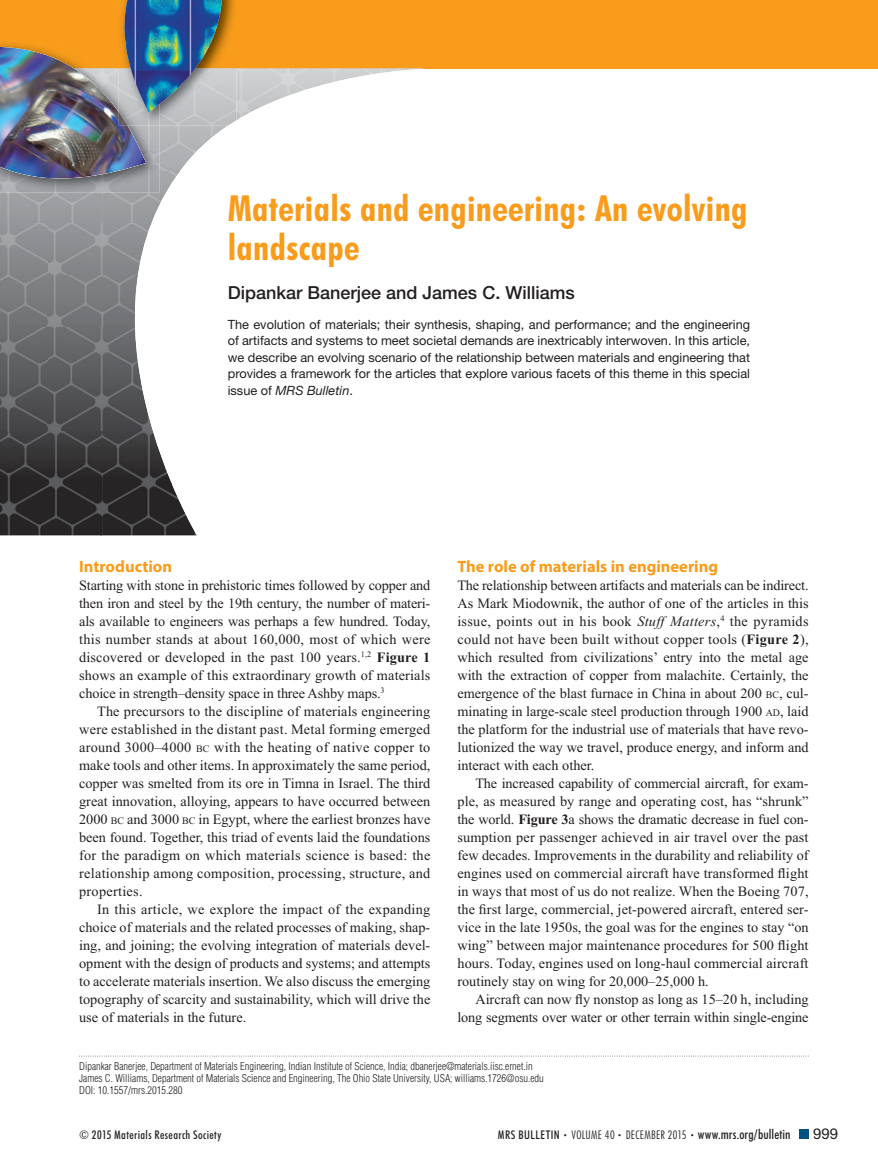
<style>
.page{position:relative;width:878px;height:1175px;background:#fff}
.page>*{position:absolute;margin:0;border:0;box-sizing:border-box;transform-origin:0 0}
.t1{font:700 condensed 36px/39px "Futura BT";letter-spacing:.01em;color:#f99c1c}
.t2{font:500 18px "Helvetica Neue LT Std";color:#231f20}
.t3{font:700 16.5px "Myriad Pro";color:#f99c1c}
.t4{font:15px "Helvetica Neue LT Std";color:#231f20}
.t5{font:14.25px/18px "Times New Roman";color:#231f20;text-align:justify}
.t6{font:12.75px/16.5px "Helvetica Neue LT Std";color:#231f20;text-align:justify}
.t7{font:300 condensed 12px "Futura BT";letter-spacing:.025em;color:#231f20}
.t8{font:500 condensed 12px "Futura BT";letter-spacing:.035em;color:#231f20}
.t9{font:300 condensed 10.5px/12px "Helvetica LT Std";color:#231f20}
.s1{font-style:italic}
.s2{font-weight:700}
.s3{font-size:10.05px}
.s4{font-weight:500}
.s5{font-size:7.5px}
.s6{font-weight:500;font-size:13.5px}
</style>
<div class="page">
<div style="left:0;top:0;width:878px;height:68px;background:#f99c1c"></div>
<div style="left:799px;top:1130px;width:9px;height:8px;background:#005080"></div>
<img style="left:316px;top:68px;width:107px;height:19px">
<img style="left:238px;top:68px;width:78px;height:51px">
<img style="left:101px;top:183px;width:71px;height:41px">
<img style="left:0;top:193px;width:101px;height:31px">
<img style="left:47px;top:224px;width:104px;height:52px">
<img style="left:0;top:224px;width:47px;height:208px">
<img style="left:47px;top:276px;width:91px;height:52px">
<img style="left:47px;top:328px;width:94px;height:52px">
<img style="left:47px;top:380px;width:106px;height:52px">
<img style="left:0;top:432px;width:172px;height:52px">
<img style="left:0;top:484px;width:197px;height:52px">
<img style="left:0;top:183px;width:159px;height:10px">
<img style="left:0;top:0;width:238px;height:183px">
<img style="left:123px;top:0;width:101px;height:113px">
<svg style="left:79px;top:1055px;width:730px;height:1px"></svg>
<h1 class="t1" style="left:228px;top:191px;width:521px">Materials and engineering: An evolving landscape</h1>
<p class="t2" style="left:228px;top:282px;width:348px">Dipankar Banerjee and James C. Williams</p>
<p class="t6" style="left:228px;top:317px;width:524px">The evolution of materials; their synthesis, shaping, and performance; and the engineering of artifacts and systems to meet societal demands are inextricably interwoven. In this article, we describe an evolving scenario of the relationship between materials and engineering that provides a framework for the articles that explore various facets of this theme in this special issue of <span class="s1">MRS Bulletin</span> .</p>
<p class="t3" style="left:79px;top:560px;width:94px">Introduction</p>
<p class="t5" style="left:79px;top:577px;width:353px">Starting with stone in prehistoric times followed by copper and then iron and steel by the 19th century, the number of materi&shy;als available to engineers was perhaps a few hundred. Today, this number stands at about 160,000, most of which were discovered or developed in the past 100 years. <sup>1</sup> <sup>,</sup> <sup>2</sup> <span class="s2">Figure 1 </span>shows an example of this extraordinary growth of materials choice in strength–density space in three Ashby maps. <sup>3</sup></p>
<p class="t5" style="left:79px;top:703px;width:353px;text-indent:18px">The precursors to the discipline of materials engineering were established in the distant past. Metal forming emerged around 3000–4000 <span class="s3">BC</span> with the heating of native copper to make tools and other items. In approximately the same period, copper was smelted from its ore in Timna in Israel. The third great innovation, alloying, appears to have occurred between 2000 <span class="s3">BC</span> and 3000 <span class="s3">BC</span> in Egypt, where the earliest bronzes have been found. Together, this triad of events laid the foundations for the paradigm on which materials science is based: the relationship among composition, processing, structure, and properties.</p>
<p class="t5" style="left:79px;top:901px;width:353px;text-indent:18px">In this article, we explore the impact of the expanding choice of materials and the related processes of making, shap&shy;ing, and joining; the evolving integration of materials devel&shy;opment with the design of products and systems; and attempts to accelerate materials insertion. We also discuss the emerging topography of scarcity and sustainability, which will drive the use of materials in the future.</p>
<p class="t3" style="left:457px;top:560px;width:262px">The role of materials in engineering</p>
<p class="t5" style="left:457px;top:577px;width:353px">The relationship between artifacts and materials can be indirect.<br>As Mark Miodownik, the author of one of the articles in this issue, points out in his book <span class="s1">Stuff Matters</span> , <sup>4</sup> the pyramids could not have been built without copper tools ( <span class="s2">Figure 2</span> ), which resulted from civilizations’ entry into the metal age with the extraction of copper from malachite. Certainly, the emergence of the blast furnace in China in about 200 <span class="s3">BC</span> , cul&shy;minating in large-scale steel production through 1900 <span class="s3">AD</span> , laid the platform for the industrial use of materials that have revo&shy;lutionized the way we travel, produce energy, and inform and interact with each other.</p>
<p class="t5" style="left:457px;top:775px;width:353px;text-indent:18px">The increased capability of commercial aircraft, for exam&shy;ple, as measured by range and operating cost, has “shrunk” the world. <span class="s2">Figure 3</span> a shows the dramatic decrease in fuel con&shy;sumption per passenger achieved in air travel over the past few decades. Improvements in the durability and reliability of engines used on commercial aircraft have transformed flight in ways that most of us do not realize. When the Boeing 707, the first large, commercial, jet-powered aircraft, entered ser&shy;vice in the late 1950s, the goal was for the engines to stay “on wing” between major maintenance procedures for 500 flight hours. Today, engines used on long-haul commercial aircraft routinely stay on wing for 20,000–25,000 h.</p>
<p class="t5" style="left:457px;top:991px;width:353px;text-align:right">Aircraft can now fly nonstop as long as 15–20 h, including long segments over water or other terrain within single-engine</p>
<p class="t9" style="left:79px;top:1061px;width:466px">Dipankar Banerjee , Department of Materials Engineering , Indian Institute of Science , India ; dbanerjee@materials.iisc.ernet.in<br>James C. Williams , Department of Materials Science and Engineering , The Ohio State University , USA ; williams.1726@osu.edu<br>DOI: 10.1557/mrs.2015.280</p>
<p class="t8" style="left:79px;top:1127px;width:144px">© 2015 Materials Research Society</p>
<p class="t7" style="left:498px;top:1130px;width:294px"><span class="s4">MRS BULLETIN</span> <span class="s5">•</span> VOLUME 40 <span class="s5">•</span> DECEMBER 2015 <span class="s5">•</span> <span class="s6">www.mrs.org/bulletin</span></p>
<p class="t4" style="left:813px;top:1128px;width:27px">999</p>
</div>
